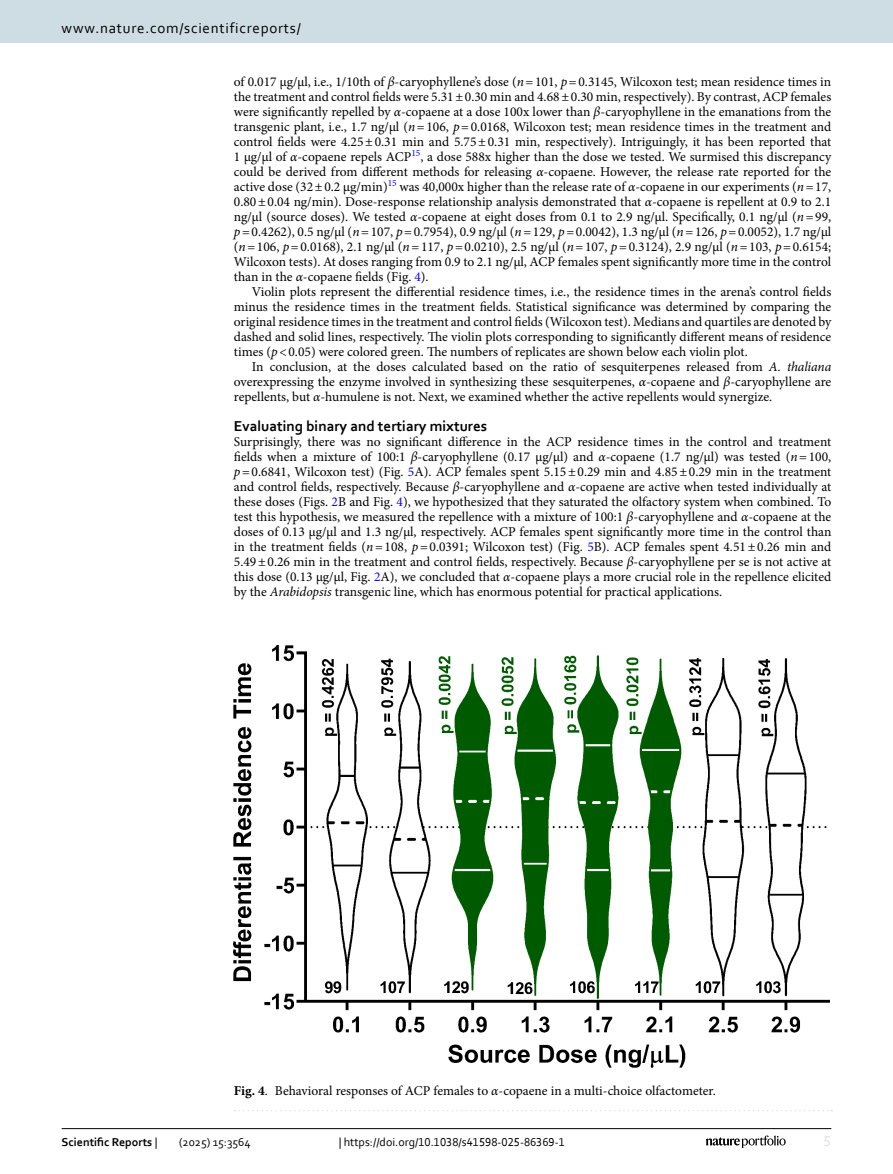
<style>
.page{position:relative;width:893px;height:1174px;background:#fff}
.page>*{position:absolute;margin:0;border:0;box-sizing:border-box;transform-origin:0 0}
.Head_2{font:700 15px "Corbel";color:#000}
.t1{font:15px "Corbel";letter-spacing:.05em;color:#000}
.t2{font:15px "Corbel";color:#d9e4eb}
.Body_Text{font:13.5px/15px "Minion Pro";color:#000;text-align:justify}
.Body_Text_Indent{font:13.5px/15px "Minion Pro";color:#000;text-align:justify}
.Figure_Caption{font:13.5px "Minion Pro";color:#000}
.t3{font:12px "Corbel";color:#000}
.t4{font:700 12px "Corbel";color:#000}
.s1{font-style:italic}
.s2{color:#00f}
.s3{font-weight:700}
.s4{font-weight:400}
</style>
<div class="page">
<img style="left:234px;top:645px;width:595px;height:422px">
<svg style="left:235px;top:1110px;width:597px;height:1px"></svg>
<hr style="left:62px;top:1128px;width:769px;height:1px;background:#000">
<svg style="left:706px;top:1135px;width:80px;height:12px"></svg>
<div style="left:0;top:0;width:893px;height:43px;background:#cedde4"></div>
<p class="t1" style="left:62px;top:18px;width:241px">www.nature.com/scientificreports/</p>
<p class="Body_Text" style="left:234px;top:74px;width:599px">of 0.017 µg/µl, i.e., 1/10th of <span class="s1">β</span>-caryophyllene’s dose (<span class="s1">n</span>=101, <span class="s1">p</span>=0.3145, Wilcoxon test; mean residence times in the treatment and control fields were 5.31±0.30 min and 4.68±0.30 min, respectively). By contrast, ACP females were significantly repelled by <span class="s1">α</span>-copaene at a dose 100x lower than <span class="s1">β</span>-caryophyllene in the emanations from the transgenic plant, i.e., 1.7 ng/µl (<span class="s1">n</span>=106, <span class="s1">p</span>=0.0168, Wilcoxon test; mean residence times in the treatment and control fields were 4.25±0.31 min and 5.75±0.31 min, respectively). Intriguingly, it has been reported that 1 µg/µl of <span class="s1">α</span>-copaene repels ACP<sup>15</sup>, a dose 588x higher than the dose we tested. We surmised this discrepancy could be derived from different methods for releasing <span class="s1">α</span>-copaene. However, the release rate reported for the active dose (32±0.2 µg/min)<sup>15</sup> was 40,000x higher than the release rate of <span class="s1">α</span>-copaene in our experiments (<span class="s1">n</span>=17, 0.80±0.04 ng/min). Dose-response relationship analysis demonstrated that <span class="s1">α</span>-copaene is repellent at 0.9 to 2.1 ng/µl (source doses). We tested <span class="s1">α</span>-copaene at eight doses from 0.1 to 2.9 ng/µl. Specifically, 0.1 ng/µl (<span class="s1">n</span>=99, <span class="s1">p</span>=0.4262), 0.5 ng/µl (<span class="s1">n</span>=107, <span class="s1">p</span>=0.7954), 0.9 ng/µl (<span class="s1">n</span>=129, <span class="s1">p</span>=0.0042), 1.3 ng/µl (<span class="s1">n</span>=126, <span class="s1">p</span>=0.0052), 1.7 ng/µl (<span class="s1">n</span>=106, <span class="s1">p</span>=0.0168), 2.1 ng/µl (<span class="s1">n</span>=117, <span class="s1">p</span>=0.0210), 2.5 ng/µl (<span class="s1">n</span>=107, <span class="s1">p</span>=0.3124), 2.9 ng/µl (<span class="s1">n</span>=103, <span class="s1">p</span>=0.6154; Wilcoxon tests). At doses ranging from 0.9 to 2.1 ng/µl, ACP females spent significantly more time in the control than in the <span class="s1">α</span>-copaene fields (Fig. <span class="s2">4</span>).</p>
<p class="Body_Text_Indent" style="left:234px;top:284px;width:599px;text-indent:18px">Violin plots represent the differential residence times, i.e., the residence times in the arena’s control fields minus the residence times in the treatment fields. Statistical significance was determined by comparing the original residence times in the treatment and control fields (Wilcoxon test). Medians and quartiles are denoted by dashed and solid lines, respectively. The violin plots corresponding to significantly different means of residence times (<span class="s1">p</span>&lt;0.05) were colored green. The numbers of replicates are shown below each violin plot.</p>
<p class="Body_Text_Indent" style="left:234px;top:359px;width:599px;text-indent:18px">In conclusion, at the doses calculated based on the ratio of sesquiterpenes released from <span class="s1">A. thaliana </span>overexpressing the enzyme involved in synthesizing these sesquiterpenes, <span class="s1">α</span>-copaene and <span class="s1">β</span>-caryophyllene are repellents, but <span class="s1">α</span>-humulene is not. Next, we examined whether the active repellents would synergize.</p>
<p class="Head_2" style="left:234px;top:416px;width:255px">Evaluating binary and tertiary mixtures</p>
<p class="Body_Text" style="left:234px;top:434px;width:599px">Surprisingly, there was no significant difference in the ACP residence times in the control and treatment fields when a mixture of 100:1 <span class="s1">β</span>-caryophyllene (0.17 µg/µl) and <span class="s1">α</span>-copaene (1.7 ng/µl) was tested (<span class="s1">n</span>=100, <span class="s1">p</span>=0.6841, Wilcoxon test) (Fig. <span class="s2">5</span>A). ACP females spent 5.15±0.29 min and 4.85±0.29 min in the treatment and control fields, respectively. Because <span class="s1">β</span>-caryophyllene and <span class="s1">α</span>-copaene are active when tested individually at these doses (Figs. <span class="s2">2</span>B and Fig. <span class="s2">4</span>), we hypothesized that they saturated the olfactory system when combined. To test this hypothesis, we measured the repellence with a mixture of 100:1 <span class="s1">β</span>-caryophyllene and <span class="s1">α</span>-copaene at the doses of 0.13 µg/µl and 1.3 ng/µl, respectively. ACP females spent significantly more time in the control than in the treatment fields (<span class="s1">n</span>=108, <span class="s1">p</span>=0.0391; Wilcoxon test) (Fig. <span class="s2">5</span>B). ACP females spent 4.51±0.26 min and 5.49±0.26 min in the treatment and control fields, respectively. Because <span class="s1">β</span>-caryophyllene per se is not active at this dose (0.13 µg/µl, Fig. <span class="s2">2</span>A), we concluded that <span class="s1">α</span>-copaene plays a more crucial role in the repellence elicited by the <span class="s1">Arabidopsis</span> transgenic line, which has enormous potential for practical applications.</p>
<p class="Figure_Caption" style="left:234px;top:1082px;width:483px"><span class="s3">Fig. 4</span>. Behavioral responses of ACP females to <span class="s1">α</span>-copaene in a multi-choice olfactometer.</p>
<p class="t4" style="left:62px;top:1134px;width:97px">Scientific Reports <span class="s4">|</span></p>
<p class="t3" style="left:179px;top:1134px;width:73px">(2025) 15:3564</p>
<p class="t3" style="left:339px;top:1134px;width:228px">| https://doi.org/10.1038/s41598-025-86369-1</p>
<p class="t2" style="left:824px;top:1132px;width:9px">5</p>
</div>
